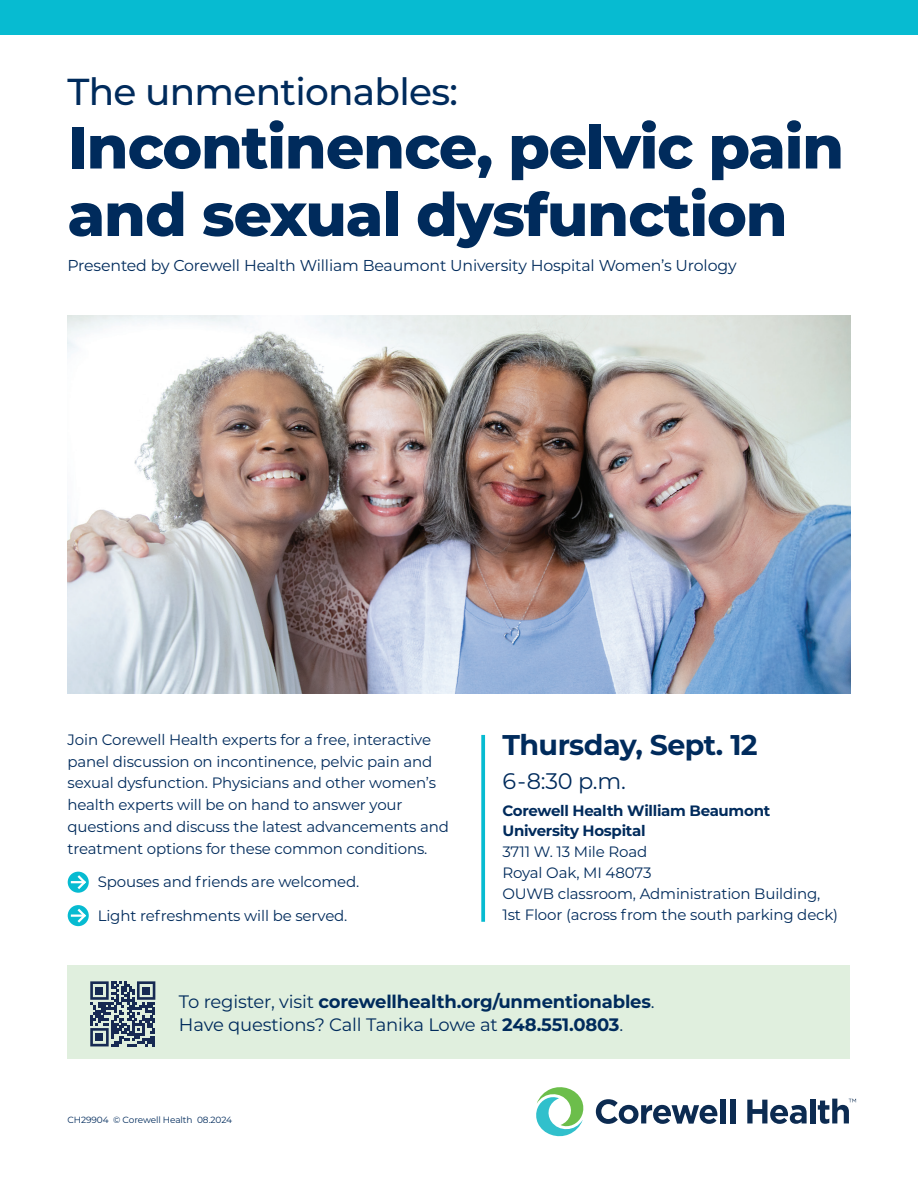
<style>
.page{position:relative;width:918px;height:1188px;background:#fff}
.page>*{position:absolute;margin:0;border:0;box-sizing:border-box;transform-origin:0 0}
.t1{font:800 60px/67.5px "Montserrat";letter-spacing:-.02em;color:#002b5c}
.t2{font:500 37.5px "Montserrat";letter-spacing:-.02em;color:#002b5c}
.t3{font:700 28.5px "Montserrat";letter-spacing:-.02em;color:#002b5c}
.t4{font:22.5px "Montserrat";color:#002b5c}
.t5{font:18px/23.4px "Montserrat";letter-spacing:-.01em;color:#002b5c}
.t6{font:15.75px "Montserrat";letter-spacing:-.01em;color:#002b5c}
.t7{font:15px/21.8px "Montserrat";letter-spacing:-.01em;color:#002b5c}
.t8{font:700 15px/19.5px "Montserrat";letter-spacing:-.02em;color:#002b5c}
.t9{font:9px "Montserrat";letter-spacing:-.01em;color:#002b5c}
.s1{font-weight:700}
</style>
<div class="page">
<svg style="left:481px;top:735px;width:4px;height:187px"></svg>
<div style="left:68px;top:872px;width:21px;height:21px;background:#07bbd1;border-radius:50%"></div>
<svg style="left:71px;top:873px;width:17px;height:19px"></svg>
<svg style="left:68px;top:905px;width:21px;height:21px"></svg>
<svg style="left:71px;top:906px;width:17px;height:19px"></svg>
<div style="left:68px;top:966px;width:782px;height:93px;background:#e0efde"></div>
<img style="left:68px;top:316px;width:782px;height:378px">
<svg style="left:596px;top:1099px;width:121px;height:25px"></svg>
<div style="left:720px;top:1099px;width:5px;height:24px;background:#0c2b51"></div>
<div style="left:730px;top:1099px;width:5px;height:24px;background:#0c2b51"></div>
<svg style="left:747px;top:1100px;width:60px;height:24px"></svg>
<div style="left:810px;top:1099px;width:5px;height:24px;background:#0c2b51"></div>
<svg style="left:536px;top:1087px;width:48px;height:49px"></svg>
<svg style="left:818px;top:1099px;width:38px;height:25px"></svg>
<div style="left:0;top:0;width:918px;height:35px;background:#07bbd1"></div>
<svg style="left:90px;top:981px;width:65px;height:65px"></svg>
<h2 class="t2" style="left:68px;top:65px;width:392px">The unmentionables:</h2>
<h1 class="t1" style="left:68px;top:110px;width:778px">Incontinence, pelvic pain and sexual dysfunction</h1>
<p class="t6" style="left:68px;top:255px;width:671px">Presented by Corewell Health William Beaumont University Hospital Women’s Urology</p>
<p class="t7" style="left:68px;top:728px;width:383px">Join Corewell Health experts for a free, interactive panel discussion on incontinence, pelvic pain and sexual dysfunction. Physicians and other women’s health experts will be on hand to answer your questions and discuss the latest advancements and treatment options for these common conditions.</p>
<p class="t7" style="left:98px;top:870px;width:263px">Spouses and friends are welcomed.</p>
<p class="t7" style="left:98px;top:904px;width:251px">Light refreshments will be served.</p>
<h3 class="t3" style="left:502px;top:724px;width:257px">Thursday, Sept. 12</h3>
<h3 class="t4" style="left:503px;top:765px;width:125px">6-8:30 p.m.</h3>
<p class="t8" style="left:503px;top:801px;width:269px">Corewell Health William Beaumont<br>University Hospital</p>
<p class="t7" style="left:503px;top:840px;width:337px;line-height:21px">3711 W. 13 Mile Road<br>Royal Oak, MI 48073<br>OUWB classroom, Administration Building,<br>1st Floor (across from the south parking deck)</p>
<p class="t5" style="left:179px;top:989px;width:477px">To register, visit <span class="s1">corewellhealth.org/unmentionables</span>.<br>Have questions? Call Tanika Lowe at <span class="s1">248.551.0803</span>.</p>
<p class="t9" style="left:68px;top:1114px;width:166px">CH29904 © Corewell Health 08.2024</p>
</div>
